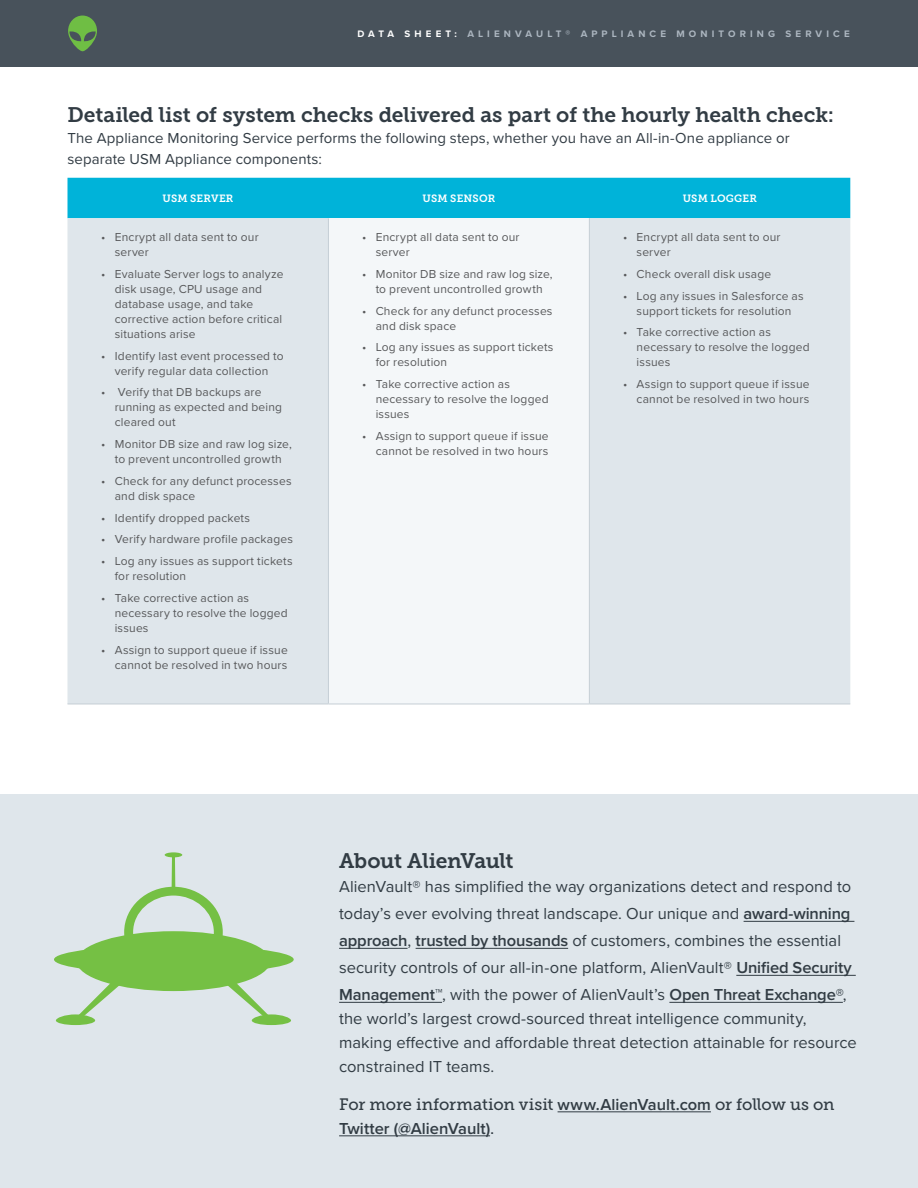
<style>
.page{position:relative;width:918px;height:1188px;background:#fff}
.page>*{position:absolute;margin:0;border:0;box-sizing:border-box;transform-origin:0 0}
.t1{font:21px "Museo Slab 700";letter-spacing:-.005em;color:#323c44}
.t2{font:16.5px/27px "Proxima Nova";letter-spacing:.005em;color:#323c44}
.t3{font:16.5px "Museo Slab 500";letter-spacing:-.01em;color:#323c44}
.t4{font:600 16.5px "Proxima Nova";color:#323c44}
.t5{font:15px/21px "Proxima Nova";letter-spacing:.005em;color:#323c44}
.t6{font:12px/15px "Proxima Nova";letter-spacing:.015em;color:#58595b}
.t7{font:10.5px "Museo Slab 700";letter-spacing:.01em;color:#fff}
.t8{font:700 9.75px "Proxima Nova";letter-spacing:.425em;color:#acb6c0}
.s1{color:#fff}
.s2{font-weight:600}
.s3{font-family:"Proxima Nova";font-weight:600}
.s4{font-family:"Museo Slab 500";font-weight:400}
</style>
<div class="page">
<div style="left:0;top:795px;width:918px;height:393px;background:#dfe6eb"></div>
<div style="left:0;top:0;width:918px;height:68px;background:#48525b"></div>
<svg style="left:68px;top:16px;width:29px;height:35px"></svg>
<div style="left:68px;top:178px;width:782px;height:40px;background:#00b3d9"></div>
<div style="left:68px;top:218px;width:782px;height:486px;background:#dfe6eb"></div>
<div style="left:328px;top:218px;width:261px;height:486px;background:#f4f7f9"></div>
<hr style="left:328px;top:218px;width:1px;height:486px;background:#c5ced5">
<hr style="left:589px;top:218px;width:1px;height:486px;background:#c5ced5">
<hr style="left:68px;top:704px;width:260px;height:1px;background:#c5ced5">
<hr style="left:328px;top:704px;width:261px;height:1px;background:#c5ced5">
<hr style="left:589px;top:704px;width:261px;height:1px;background:#c5ced5">
<hr style="left:744px;top:921px;width:110px;height:1px;background:#323c44">
<hr style="left:339px;top:948px;width:69px;height:1px;background:#323c44">
<hr style="left:416px;top:948px;width:152px;height:1px;background:#323c44">
<hr style="left:736px;top:975px;width:120px;height:1px;background:#323c44">
<hr style="left:339px;top:1002px;width:103px;height:1px;background:#323c44">
<hr style="left:669px;top:1002px;width:174px;height:1px;background:#323c44">
<hr style="left:558px;top:1112px;width:153px;height:1px;background:#323c44">
<hr style="left:339px;top:1136px;width:151px;height:1px;background:#323c44">
<hr style="left:172px;top:855px;width:3px;height:34px;background:#75c044">
<div style="left:165px;top:852px;width:17px;height:5px;background:#75c044;border-radius:50%"></div>
<svg style="left:56px;top:887px;width:235px;height:138px"></svg>
<div style="left:77px;top:931px;width:193px;height:60px;background:#75c044;border-radius:50%"></div>
<div style="left:54px;top:945px;width:240px;height:29px;background:#75c044;border-radius:50%"></div>
<p class="t8" style="left:357px;top:28px;width:494px"><span class="s1">DATA SHEET:</span> ALIENVAULT® APPLIANCE MONITORING SERVICE</p>
<h1 class="t1" style="left:68px;top:103px;width:768px">Detailed list of system checks delivered as part of the hourly health check:</h1>
<p class="t5" style="left:68px;top:128px;width:724px">The Appliance Monitoring Service performs the following steps, whether you have an All-in-One appliance or separate USM Appliance components:</p>
<p class="t7" style="left:162px;top:192px;width:73px">USM SERVER</p>
<p class="t7" style="left:423px;top:192px;width:74px">USM SENSOR</p>
<p class="t7" style="left:683px;top:192px;width:76px">USM LOGGER</p>
<p class="t6" style="left:115px;top:230px;width:145px;text-indent:-14px">• Encrypt all data sent to our server</p>
<p class="t6" style="left:115px;top:267px;width:170px;text-indent:-14px">• Evaluate Server logs to analyze disk usage, CPU usage and database usage, and take corrective action before critical situations arise</p>
<p class="t6" style="left:101px;top:348px;width:184px;text-align:center">• Identify last event processed to verify regular data collection</p>
<p class="t6" style="left:115px;top:385px;width:169px;text-indent:-14px">• Verify that DB backups are running as expected and being cleared out</p>
<p class="t6" style="left:101px;top:437px;width:192px;text-align:center">• Monitor DB size and raw log size, to prevent uncontrolled growth</p>
<p class="t6" style="left:115px;top:474px;width:178px;text-indent:-14px">• Check for any defunct processes and disk space</p>
<p class="t6" style="left:101px;top:510px;width:150px">• Identify dropped packets</p>
<p class="t6" style="left:101px;top:532px;width:193px">• Verify hardware profile packages</p>
<p class="t6" style="left:115px;top:554px;width:179px;text-indent:-14px">• Log any issues as support tickets for resolution</p>
<p class="t6" style="left:115px;top:591px;width:175px;text-indent:-14px">• Take corrective action as necessary to resolve the logged issues</p>
<p class="t6" style="left:101px;top:642px;width:188px;text-align:right">• Assign to support queue if issue cannot be resolved in two hours</p>
<p class="t6" style="left:637px;top:230px;width:145px;text-indent:-14px">• Encrypt all data sent to our server</p>
<p class="t6" style="left:623px;top:267px;width:150px">• Check overall disk usage</p>
<p class="t6" style="left:623px;top:288px;width:182px;text-align:center">• Log any issues in Salesforce as support tickets for resolution</p>
<p class="t6" style="left:637px;top:325px;width:175px;text-indent:-14px">• Take corrective action as necessary to resolve the logged issues</p>
<p class="t6" style="left:623px;top:377px;width:188px;text-align:right">• Assign to support queue if issue cannot be resolved in two hours</p>
<p class="t6" style="left:376px;top:230px;width:145px;text-indent:-14px">• Encrypt all data sent to our server</p>
<p class="t6" style="left:362px;top:267px;width:192px;text-align:center">• Monitor DB size and raw log size, to prevent uncontrolled growth</p>
<p class="t6" style="left:376px;top:303px;width:178px;text-indent:-14px">• Check for any defunct processes and disk space</p>
<p class="t6" style="left:376px;top:340px;width:179px;text-indent:-14px">• Log any issues as support tickets for resolution</p>
<p class="t6" style="left:376px;top:377px;width:175px;text-indent:-14px">• Take corrective action as necessary to resolve the logged issues</p>
<p class="t6" style="left:362px;top:429px;width:188px;text-align:right">• Assign to support queue if issue cannot be resolved in two hours</p>
<h1 class="t1" style="left:339px;top:849px;width:176px">About AlienVault</h1>
<p class="t2" style="left:339px;top:873px;width:514px">AlienVault® has simplified the way organizations detect and respond to today’s ever evolving threat landscape. Our unique and <span class="s2">award-winning approach</span>, <span class="s2">trusted by thousands</span> of customers, combines the essential security controls of our all-in-one platform, AlienVault® <span class="s2">Unified Security Management™</span>, with the power of AlienVault’s <span class="s2">Open Threat Exchange®</span>,</p>
<h2 class="t2" style="left:339px;top:1007px;width:519px;line-height:24px">the world’s largest crowd-sourced threat intelligence community, making effective and affordable threat detection attainable for resource constrained IT teams.</h2>
<h2 class="t3" style="left:339px;top:1095px;width:497px">For more information visit <span class="s3">www.AlienVault.com</span> or follow us on</h2>
<h2 class="t4" style="left:339px;top:1118px;width:157px">Twitter (@AlienVault)<span class="s4">.</span></h2>
</div>
